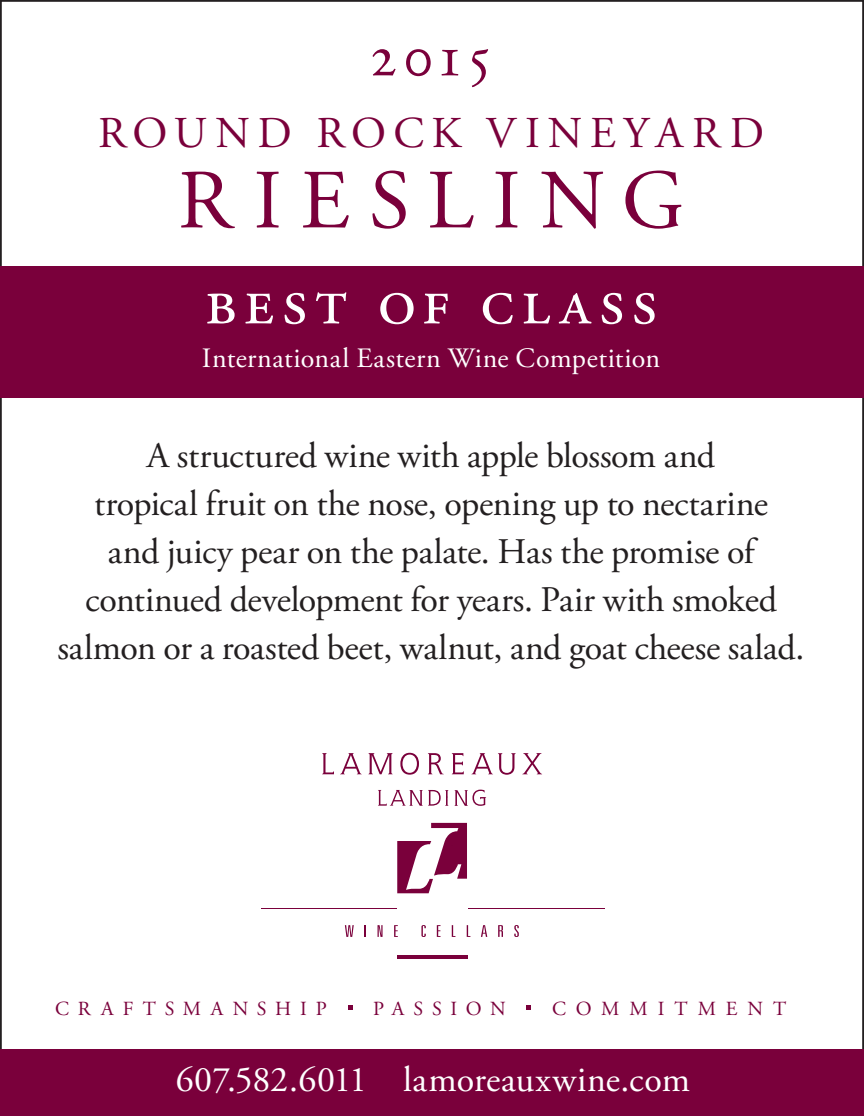
<style>
.page{position:relative;width:864px;height:1116px;background:#fff}
.page>*{position:absolute;margin:0;border:0;box-sizing:border-box;transform-origin:0 0}
.t1{font:84px "Adobe Garamond Pro";letter-spacing:.225em;color:#7a003b}
.t2{font:68px "Adobe Garamond Pro";letter-spacing:.11em;color:#fff}
.t3{font:60px "Adobe Garamond Pro";color:#7a003b}
.t4{font:44px "Adobe Garamond Pro";letter-spacing:.175em;color:#7a003b}
.t5{font:36px/48px "Adobe Garamond Pro";letter-spacing:-.02em;color:#231f20;text-align:center}
.t6{font:36px "Adobe Garamond Pro";letter-spacing:.005em;color:#fff}
.t7{font:28px "Adobe Garamond Pro";letter-spacing:.02em;color:#fff}
.t8{font:20px "Adobe Garamond Pro";letter-spacing:.46em;color:#7a003b}
.t9{font:20px "Adobe Garamond Pro";letter-spacing:.5em;color:#7a003b}
.t10{font:20px "Adobe Garamond Pro";letter-spacing:.425em;color:#7a003b}
</style>
<div class="page">
<div style="left:0;top:1049px;width:864px;height:67px;background:#7a003b"></div>
<svg style="left:348px;top:1006px;width:4px;height:4px"></svg>
<svg style="left:527px;top:1006px;width:4px;height:4px"></svg>
<svg style="left:345px;top:925px;width:9px;height:12px"></svg>
<svg style="left:365px;top:925px;width:1px;height:12px"></svg>
<svg style="left:378px;top:925px;width:5px;height:12px"></svg>
<svg style="left:394px;top:925px;width:4px;height:12px"></svg>
<svg style="left:421px;top:925px;width:5px;height:12px"></svg>
<svg style="left:437px;top:925px;width:4px;height:12px"></svg>
<svg style="left:452px;top:925px;width:3px;height:12px"></svg>
<svg style="left:467px;top:925px;width:3px;height:12px"></svg>
<svg style="left:481px;top:925px;width:6px;height:12px"></svg>
<svg style="left:498px;top:925px;width:5px;height:12px"></svg>
<svg style="left:514px;top:925px;width:5px;height:12px"></svg>
<svg style="left:397px;top:823px;width:70px;height:70px"></svg>
<hr style="left:397px;top:955px;width:70px;height:4px;background:#7a003b">
<svg style="left:322px;top:753px;width:12px;height:21px"></svg>
<svg style="left:400px;top:753px;width:19px;height:22px"></svg>
<svg style="left:452px;top:753px;width:12px;height:21px"></svg>
<svg style="left:522px;top:753px;width:20px;height:21px"></svg>
<svg style="left:340px;top:753px;width:22px;height:21px"></svg>
<svg style="left:471px;top:753px;width:45px;height:22px"></svg>
<svg style="left:368px;top:753px;width:25px;height:21px"></svg>
<svg style="left:428px;top:753px;width:16px;height:21px"></svg>
<svg style="left:378px;top:790px;width:108px;height:16px"></svg>
<hr style="left:261px;top:908px;width:136px;height:1px;background:#7a003b">
<hr style="left:468px;top:908px;width:136px;height:1px;background:#7a003b">
<div style="left:0;top:266px;width:864px;height:132px;background:#7a003b"></div>
<p class="t3" style="left:368px;top:20px;width:127px">2015</p>
<p class="t4" style="left:98px;top:107px;width:667px">ROUND ROCK VINEYARD</p>
<p class="t1" style="left:178px;top:150px;width:508px">RIESLING</p>
<p class="t2" style="left:205px;top:261px;width:454px">best of class</p>
<p class="t7" style="left:202px;top:342px;width:460px">International Eastern Wine Competition</p>
<p class="t5" style="left:57px;top:433px;width:749px">A structured wine with apple blossom and<br>tropical fruit on the nose, opening up to nectarine<br>and juicy pear on the palate. Has the promise of continued development for years. Pair with smoked salmon or a roasted beet, walnut, and goat cheese salad.</p>
<p class="t8" style="left:55px;top:996px;width:273px">CRAFTSMANSHIP</p>
<p class="t10" style="left:373px;top:996px;width:134px">PASSION</p>
<p class="t9" style="left:552px;top:996px;width:236px">COMMITMENT</p>
<p class="t6" style="left:176px;top:1058px;width:516px">607.582.6011 lamoreauxwine.com</p>
</div>
